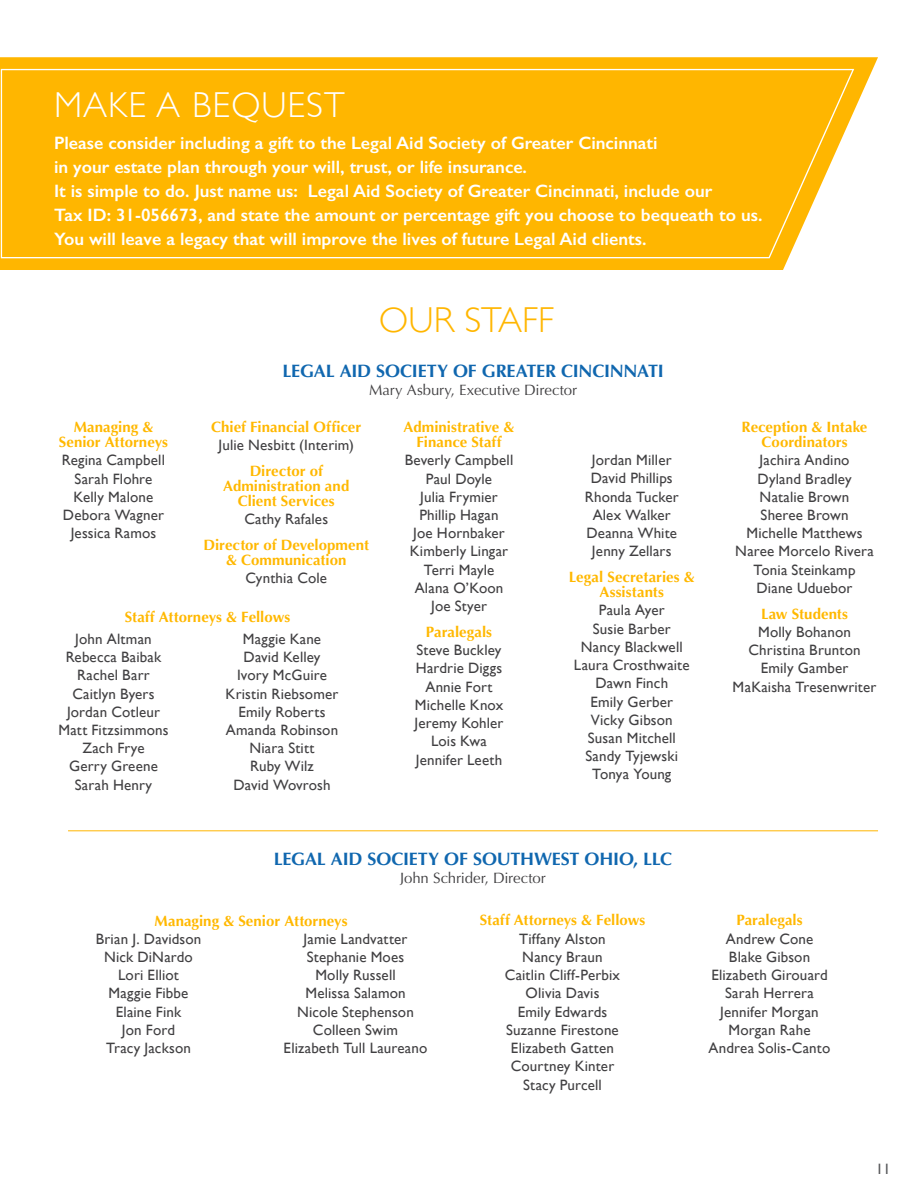
<style>
.page{position:relative;width:918px;height:1188px;background:#fff}
.page>*{position:absolute;margin:0;border:0;box-sizing:border-box;transform-origin:0 0}
.t1{font:300 36px "Gill Sans";letter-spacing:.03em;color:#fff}
.t2{font:300 36px "Gill Sans";color:#ffb600}
.t3{font:600 18px/24px "Gill Sans";color:#fff}
.t4{font:700 18px "Optima";letter-spacing:-.01em;color:#1067af}
.t5{font:15px/18.3px "Gill Sans";letter-spacing:.01em;color:#414042;text-align:center}
.t6{font:700 15px/15px "Optima";color:#ffb800;text-align:center}
.t7{font:15px "Optima";letter-spacing:-.005em;color:#414042}
.t8{font:15px "Gill Sans";color:#58595b}
</style>
<div class="page">
<hr style="left:68px;top:830px;width:810px;height:1px;background:#ffb600">
<svg style="left:0;top:57px;width:878px;height:213px;fill:#ffb600"></svg>
<div style="left:0;top:68px;width:855px;height:191px;background:#ffb600"></div>
<h1 class="t1" style="left:54px;top:76px;width:292px">MAKE A BEQUEST</h1>
<p class="t3" style="left:54px;top:131px;width:710px">Please consider including a gift to the Legal Aid Society of Greater Cincinnati<br>in your estate plan through your will, trust, or life insurance.<br>It is simple to do. Just name us: Legal Aid Society of Greater Cincinnati, include our<br>Tax ID: 31-056673, and state the amount or percentage gift you choose to bequeath to us.<br>You will leave a legacy that will improve the lives of future Legal Aid clients.</p>
<h1 class="t2" style="left:379px;top:292px;width:176px">OUR STAFF</h1>
<p class="t4" style="left:283px;top:360px;width:383px">LEGAL AID SOCIETY OF GREATER CINCINNATI</p>
<p class="t7" style="left:369px;top:381px;width:209px">Mary Asbury, Executive Director</p>
<p class="t6" style="left:59px;top:420px;width:111px">Managing &amp;<br>Senior Attorneys</p>
<p class="t5" style="left:62px;top:451px;width:105px">Regina Campbell<br>Sarah Flohre<br>Kelly Malone<br>Debora Wagner<br>Jessica Ramos</p>
<p class="t6" style="left:211px;top:420px;width:151px">Chief Financial Officer</p>
<p class="t5" style="left:219px;top:436px;width:137px">Julie Nesbitt (Interim)</p>
<p class="t6" style="left:223px;top:464px;width:128px">Director of<br>Administration and<br>Client Services</p>
<p class="t5" style="left:244px;top:510px;width:85px">Cathy Rafales</p>
<p class="t6" style="left:203px;top:538px;width:167px">Director of Development &amp; Communication</p>
<p class="t5" style="left:246px;top:569px;width:83px">Cynthia Cole</p>
<p class="t6" style="left:125px;top:610px;width:167px">Staff Attorneys &amp; Fellows</p>
<p class="t5" style="left:58px;top:629px;width:112px">John Altman<br>Rebecca Baibak<br>Rachel Barr<br>Caitlyn Byers<br>Jordan Cotleur<br>Matt Fitzsimmons<br>Zach Frye<br>Gerry Greene<br>Sarah Henry</p>
<p class="t5" style="left:226px;top:629px;width:114px">Maggie Kane<br>David Kelley<br>Ivory McGuire<br>Kristin Riebsomer<br>Emily Roberts<br>Amanda Robinson<br>Niara Stitt<br>Ruby Wilz<br>David Wovrosh</p>
<p class="t6" style="left:404px;top:420px;width:112px">Administrative &amp;<br>Finance Staff</p>
<p class="t5" style="left:405px;top:451px;width:110px">Beverly Campbell<br>Paul Doyle<br>Julia Frymier<br>Phillip Hagan<br>Joe Hornbaker<br>Kimberly Lingar<br>Terri Mayle<br>Alana O’Koon<br>Joe Styer</p>
<p class="t6" style="left:426px;top:625px;width:68px">Paralegals</p>
<p class="t5" style="left:414px;top:641px;width:91px">Steve Buckley<br>Hardrie Diggs<br>Annie Fort<br>Michelle Knox<br>Jeremy Kohler<br>Lois Kwa<br>Jennifer Leeth</p>
<p class="t5" style="left:585px;top:451px;width:96px">Jordan Miller<br>David Phillips<br>Rhonda Tucker<br>Alex Walker<br>Deanna White<br>Jenny Zellars</p>
<p class="t6" style="left:569px;top:570px;width:127px">Legal Secretaries &amp;<br>Assistants</p>
<p class="t5" style="left:574px;top:601px;width:117px">Paula Ayer<br>Susie Barber<br>Nancy Blackwell<br>Laura Crosthwaite<br>Dawn Finch<br>Emily Gerber<br>Vicky Gibson<br>Susan Mitchell<br>Sandy Tyjewski<br>Tonya Young</p>
<p class="t6" style="left:742px;top:420px;width:127px">Reception &amp; Intake<br>Coordinators</p>
<p class="t5" style="left:735px;top:451px;width:140px">Jachira Andino<br>Dyland Bradley<br>Natalie Brown<br>Sheree Brown<br>Michelle Matthews<br>Naree Morcelo Rivera<br>Tonia Steinkamp<br>Diane Uduebor</p>
<p class="t6" style="left:761px;top:606px;width:89px">Law Students</p>
<p class="t5" style="left:733px;top:623px;width:145px">Molly Bohanon<br>Christina Brunton<br>Emily Gamber<br>MaKaisha Tresenwriter</p>
<p class="t4" style="left:274px;top:848px;width:400px">LEGAL AID SOCIETY OF SOUTHWEST OHIO, LLC</p>
<p class="t7" style="left:400px;top:869px;width:147px">John Schrider, Director</p>
<p class="t6" style="left:155px;top:913px;width:195px">Managing &amp; Senior Attorneys</p>
<p class="t5" style="left:96px;top:929px;width:107px">Brian J. Davidson<br>Nick DiNardo<br>Lori Elliot<br>Maggie Fibbe<br>Elaine Fink<br>Jon Ford<br>Tracy Jackson</p>
<p class="t5" style="left:284px;top:929px;width:145px">Jamie Landvatter<br>Stephanie Moes<br>Molly Russell<br>Melissa Salamon<br>Nicole Stephenson<br>Colleen Swim<br>Elizabeth Tull Laureano</p>
<p class="t6" style="left:480px;top:913px;width:167px">Staff Attorneys &amp; Fellows</p>
<p class="t5" style="left:505px;top:929px;width:117px">Tiffany Alston<br>Nancy Braun<br>Caitlin Cliff-Perbix<br>Olivia Davis<br>Emily Edwards<br>Suzanne Firestone<br>Elizabeth Gatten<br>Courtney Kinter<br>Stacy Purcell</p>
<p class="t6" style="left:736px;top:913px;width:68px">Paralegals</p>
<p class="t5" style="left:709px;top:929px;width:123px">Andrew Cone<br>Blake Gibson<br>Elizabeth Girouard<br>Sarah Herrera<br>Jennifer Morgan<br>Morgan Rahe<br>Andrea Solis-Canto</p>
<p class="t8" style="left:876px;top:1160px;width:16px">11</p>
</div>
